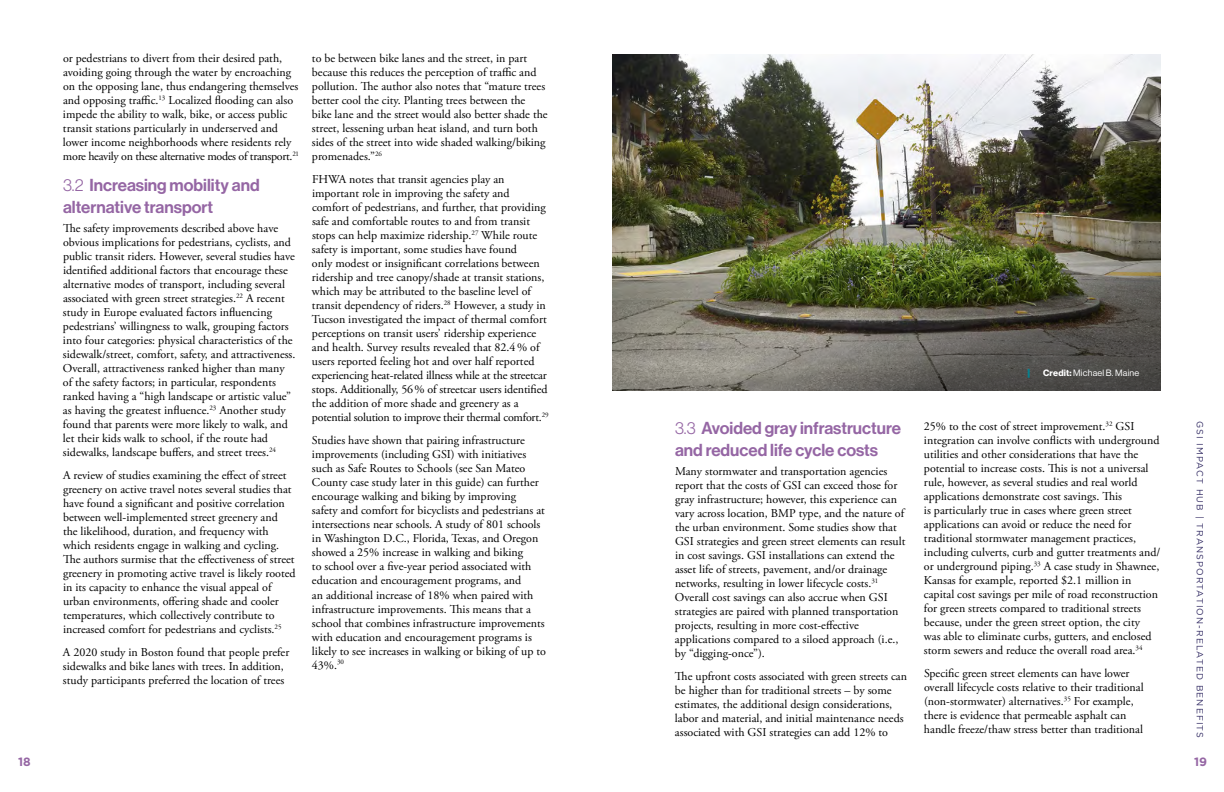
<style>
.page{position:relative;width:1224px;height:792px;background:#fff}
.page>*{position:absolute;margin:0;border:0;box-sizing:border-box;transform-origin:0 0}
.t1{font:17px/22px "N Haas Grotesk DS Pro 65 Md";color:#9566a4}
.t2{font:12px/14px "Adobe Garamond Pro";color:#000}
.t3{font:700 12px "Gotham";color:#9566a4}
.t4{font:9px "Gotham";letter-spacing:.12em;color:#373067}
.t5{font:9px "N Haas Grotesk DS Pro 55 Rg";letter-spacing:.02em;color:#fff}
.s1{font-family:"N Haas Grotesk DS Pro 45 Lt"}
.s2{font-family:"N Haas Grotesk DS Pro 75 Bd"}
</style>
<div class="page">
<img style="left:612px;top:54px;width:549px;height:32px">
<img style="left:612px;top:86px;width:549px;height:305px">
<svg style="left:1028px;top:369px;width:2px;height:9px"></svg>
<p class="t2" style="left:63px;top:52px;width:238px">or pedestrians to divert from their desired path, avoiding going through the water by encroaching on the opposing lane, thus endangering themselves and opposing traffic.<sup>13</sup> Localized flooding can also impede the ability to walk, bike, or access public transit stations particularly in underserved and lower income neighborhoods where residents rely more heavily on these alternative modes of transport.<sup>21</sup></p>
<h1 class="t1" style="left:63px;top:175px;width:198px"><span class="s1">3.2</span> Increasing mobility and alternative transport</h1>
<p class="t2" style="left:63px;top:222px;width:234px">The safety improvements described above have obvious implications for pedestrians, cyclists, and public transit riders. However, several studies have identified additional factors that encourage these alternative modes of transport, including several associated with green street strategies.<sup>22</sup> A recent study in Europe evaluated factors influencing pedestrians’ willingness to walk, grouping factors into four categories: physical characteristics of the sidewalk/street, comfort, safety, and attractiveness.<br>Overall, attractiveness ranked higher than many of the safety factors; in particular, respondents ranked having a “high landscape or artistic value” as having the greatest influence.<sup>23</sup> Another study found that parents were more likely to walk, and let their kids walk to school, if the route had sidewalks, landscape buffers, and street trees.<sup>24</sup></p>
<p class="t2" style="left:63px;top:469px;width:234px">A review of studies examining the effect of street greenery on active travel notes several studies that have found a significant and positive correlation between well-implemented street greenery and<br>the likelihood, duration, and frequency with which residents engage in walking and cycling.<br>The authors surmise that the effectiveness of street greenery in promoting active travel is likely rooted in its capacity to enhance the visual appeal of urban environments, offering shade and cooler temperatures, which collectively contribute to increased comfort for pedestrians and cyclists.<sup>25</sup></p>
<p class="t2" style="left:63px;top:646px;width:228px">A 2020 study in Boston found that people prefer sidewalks and bike lanes with trees. In addition, study participants preferred the location of trees</p>
<p class="t2" style="left:312px;top:52px;width:237px">to be between bike lanes and the street, in part because this reduces the perception of traffic and pollution. The author also notes that “mature trees better cool the city. Planting trees between the bike lane and the street would also better shade the street, lessening urban heat island, and turn both sides of the street into wide shaded walking/biking promenades.”<sup>26</sup></p>
<p class="t2" style="left:312px;top:173px;width:238px">FHWA notes that transit agencies play an important role in improving the safety and comfort of pedestrians, and further, that providing safe and comfortable routes to and from transit stops can help maximize ridership.<sup>27</sup> While route safety is important, some studies have found<br>only modest or insignificant correlations between ridership and tree canopy/shade at transit stations, which may be attributed to the baseline level of transit dependency of riders.<sup>28</sup> However, a study in Tucson investigated the impact of thermal comfort perceptions on transit users’ ridership experience and health. Survey results revealed that 82.4% of users reported feeling hot and over half reported experiencing heat-related illness while at the streetcar stops. Additionally, 56% of streetcar users identified the addition of more shade and greenery as a potential solution to improve their thermal comfort.<sup>29</sup></p>
<p class="t2" style="left:312px;top:434px;width:235px">Studies have shown that pairing infrastructure improvements (including GSI) with initiatives such as Safe Routes to Schools (see San Mateo County case study later in this guide) can further encourage walking and biking by improving<br>safety and comfort for bicyclists and pedestrians at intersections near schools. A study of 801 schools in Washington D.C., Florida, Texas, and Oregon showed a 25% increase in walking and biking<br>to school over a five-year period associated with education and encouragement programs, and<br>an additional increase of 18% when paired with infrastructure improvements. This means that a school that combines infrastructure improvements with education and encouragement programs is likely to see increases in walking or biking of up to 43%.<sup>30</sup></p>
<p class="t5" style="left:1043px;top:368px;width:98px"><span class="s2">Credit:</span> Michael B. Maine</p>
<h1 class="t1" style="left:675px;top:418px;width:228px"><span class="s1">3.3</span> Avoided gray infrastructure and reduced life cycle costs</h1>
<p class="t2" style="left:675px;top:464px;width:232px">Many stormwater and transportation agencies report that the costs of GSI can exceed those for gray infrastructure; however, this experience can vary across location, BMP type, and the nature of the urban environment. Some studies show that GSI strategies and green street elements can result in cost savings. GSI installations can extend the asset life of streets, pavement, and/or drainage networks, resulting in lower lifecycle costs.<sup>31<br></sup>Overall cost savings can also accrue when GSI strategies are paired with planned transportation projects, resulting in more cost-effective applications compared to a siloed approach (i.e., by “digging-once”).</p>
<p class="t2" style="left:675px;top:669px;width:234px">The upfront costs associated with green streets can be higher than for traditional streets – by some estimates, the additional design considerations, labor and material, and initial maintenance needs associated with GSI strategies can add 12% to</p>
<p class="t2" style="left:924px;top:420px;width:238px">25% to the cost of street improvement.<sup>32</sup> GSI integration can involve conflicts with underground utilities and other considerations that have the potential to increase costs. This is not a universal rule, however, as several studies and real world applications demonstrate cost savings. This<br>is particularly true in cases where green street applications can avoid or reduce the need for traditional stormwater management practices, including culverts, curb and gutter treatments and/ or underground piping.<sup>33</sup> A case study in Shawnee, Kansas for example, reported $2.1 million in capital cost savings per mile of road reconstruction for green streets compared to traditional streets because, under the green street option, the city<br>was able to eliminate curbs, gutters, and enclosed storm sewers and reduce the overall road area.<sup>34</sup></p>
<p class="t2" style="left:924px;top:667px;width:221px">Specific green street elements can have lower overall lifecycle costs relative to their traditional (non-stormwater) alternatives.<sup>35</sup> For example, there is evidence that permeable asphalt can handle freeze/thaw stress better than traditional</p>
<p class="t4" style="left:1206px;top:421px;width:319px;rotate:90deg">GSI IMPACT HUB | TRANSPORTATION-RELATED BENEFITS</p>
<p class="t3" style="left:18px;top:753px;width:14px">18</p>
<p class="t3" style="left:1194px;top:753px;width:15px">19</p>
</div>
